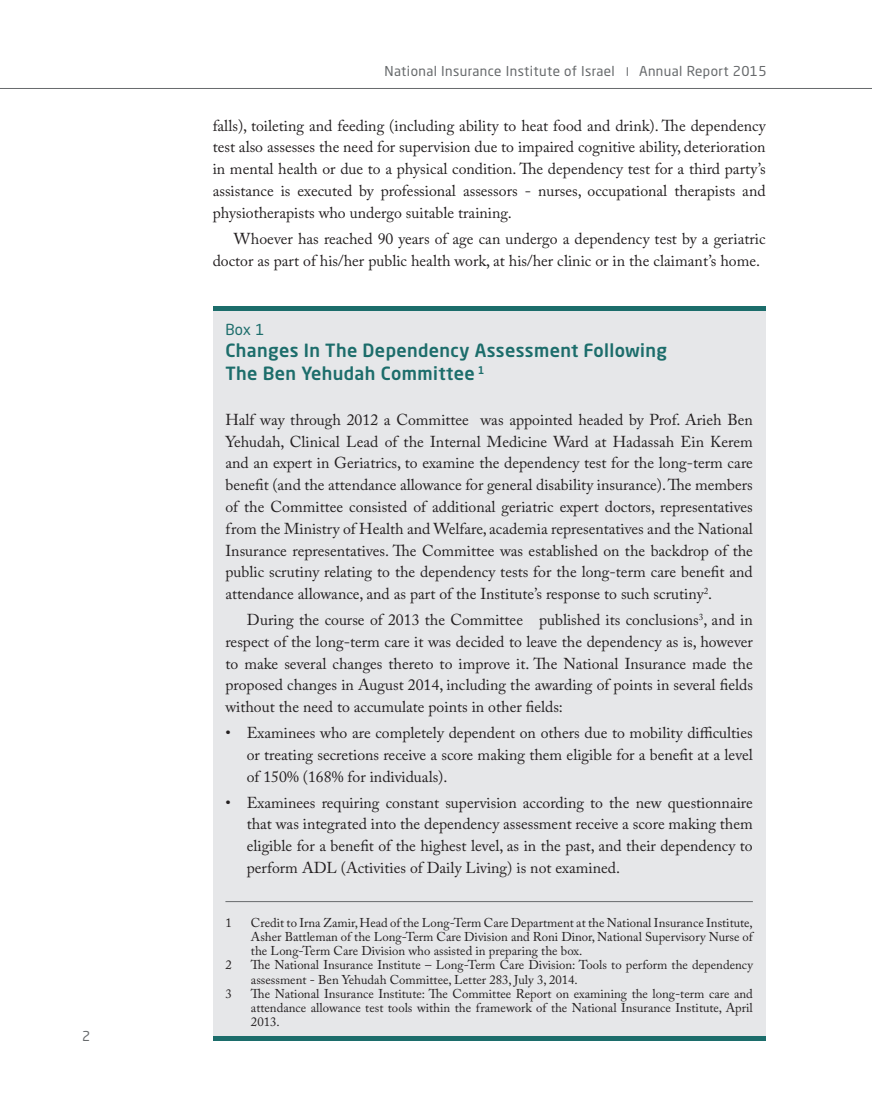
<style>
.page{position:relative;width:872px;height:1106px;background:#fff}
.page>*{position:absolute;margin:0;border:0;box-sizing:border-box;transform-origin:0 0}
.t1{font:500 18px/22.5px "Neo Sans Std";letter-spacing:.02em;color:#1c6d6b}
.t2{font:15.75px/21.8px "Adobe Caslon Pro";color:#231f20;text-align:justify}
.t3{font:15px "Neo Sans Std";color:#1c6d6b}
.t4{font:13.5px "Neo Sans Std";letter-spacing:.03em;color:#676a6c}
.t5{font:12.75px/14.2px "Adobe Caslon Pro";color:#231f20;text-align:justify}
</style>
<div class="page">
<hr style="left:0;top:88px;width:872px;height:1px;background:#676a6c">
<div style="left:213px;top:866px;width:552px;height:173px;background:#e6e7e9"></div>
<hr style="left:225px;top:901px;width:528px;height:1px;background:#676a6c">
<div style="left:213px;top:310px;width:552px;height:583px;background:#e6e7e9"></div>
<hr style="left:213px;top:306px;width:552px;height:4px;background:#1c6d6b">
<hr style="left:213px;top:1036px;width:552px;height:4px;background:#1c6d6b">
<p class="t4" style="left:82px;top:1027px;width:10px">2</p>
<p class="t4" style="left:384px;top:63px;width:232px">National Insurance Institute of Israel</p>
<p class="t4" style="left:639px;top:63px;width:129px">Annual Report 2015</p>
<p class="t2" style="left:213px;top:114px;width:554px">falls), toileting and feeding (including ability to heat food and drink). The dependency test also assesses the need for supervision due to impaired cognitive ability, deterioration in mental health or due to a physical condition. The dependency test for a third party’s assistance is executed by professional assessors - nurses, occupational therapists and physiotherapists who undergo suitable training.</p>
<p class="t2" style="left:213px;top:227px;width:554px;text-indent:21px">Whoever has reached 90 years of age can undergo a dependency test by a geriatric doctor as part of his/her public health work, at his/her clinic or in the claimant’s home.</p>
<p class="t3" style="left:225px;top:320px;width:41px">Box 1</p>
<p class="t1" style="left:225px;top:339px;width:443px">Changes In The Dependency Assessment Following<br>The Ben Yehudah Committee <sup>1</sup></p>
<p class="t2" style="left:225px;top:408px;width:529px">Half way through 2012 a Committee was appointed headed by Prof. Arieh Ben Yehudah, Clinical Lead of the Internal Medicine Ward at Hadassah Ein Kerem and an expert in Geriatrics, to examine the dependency test for the long-term care benefit (and the attendance allowance for general disability insurance). The members of the Committee consisted of additional geriatric expert doctors, representatives from the Ministry of Health and Welfare, academia representatives and the National Insurance representatives. The Committee was established on the backdrop of the public scrutiny relating to the dependency tests for the long-term care benefit and attendance allowance, and as part of the Institute’s response to such scrutiny<sup>2</sup>.</p>
<p class="t2" style="left:225px;top:608px;width:529px;text-indent:21px">During the course of 2013 the Committee published its conclusions<sup>3</sup>, and in respect of the long-term care it was decided to leave the dependency as is, however to make several changes thereto to improve it. The National Insurance made the proposed changes in August 2014, including the awarding of points in several fields without the need to accumulate points in other fields:</p>
<p class="t2" style="left:247px;top:721px;width:508px;text-indent:-21px">• Examinees who are completely dependent on others due to mobility difficulties or treating secretions receive a score making them eligible for a benefit at a level of 150% (168% for individuals).</p>
<p class="t2" style="left:247px;top:791px;width:507px;text-indent:-21px">• Examinees requiring constant supervision according to the new questionnaire that was integrated into the dependency assessment receive a score making them eligible for a benefit of the highest level, as in the past, and their dependency to perform ADL (Activities of Daily Living) is not examined.</p>
<p class="t5" style="left:225px;top:915px;width:8px">1</p>
<p class="t5" style="left:251px;top:915px;width:503px">Credit to Irna Zamir, Head of the Long-Term Care Department at the National Insurance Institute, Asher Battleman of the Long-Term Care Division and Roni Dinor, National Supervisory Nurse of the Long-Term Care Division who assisted in preparing the box.</p>
<p class="t5" style="left:225px;top:957px;width:8px">2</p>
<p class="t5" style="left:251px;top:957px;width:503px">The National Insurance Institute – Long-Term Care Division: Tools to perform the dependency assessment - Ben Yehudah Committee, Letter 283, July 3, 2014.</p>
<p class="t5" style="left:225px;top:986px;width:8px">3</p>
<p class="t5" style="left:251px;top:986px;width:503px">The National Insurance Institute: The Committee Report on examining the long-term care and attendance allowance test tools within the framework of the National Insurance Institute, April 2013.</p>
</div>
